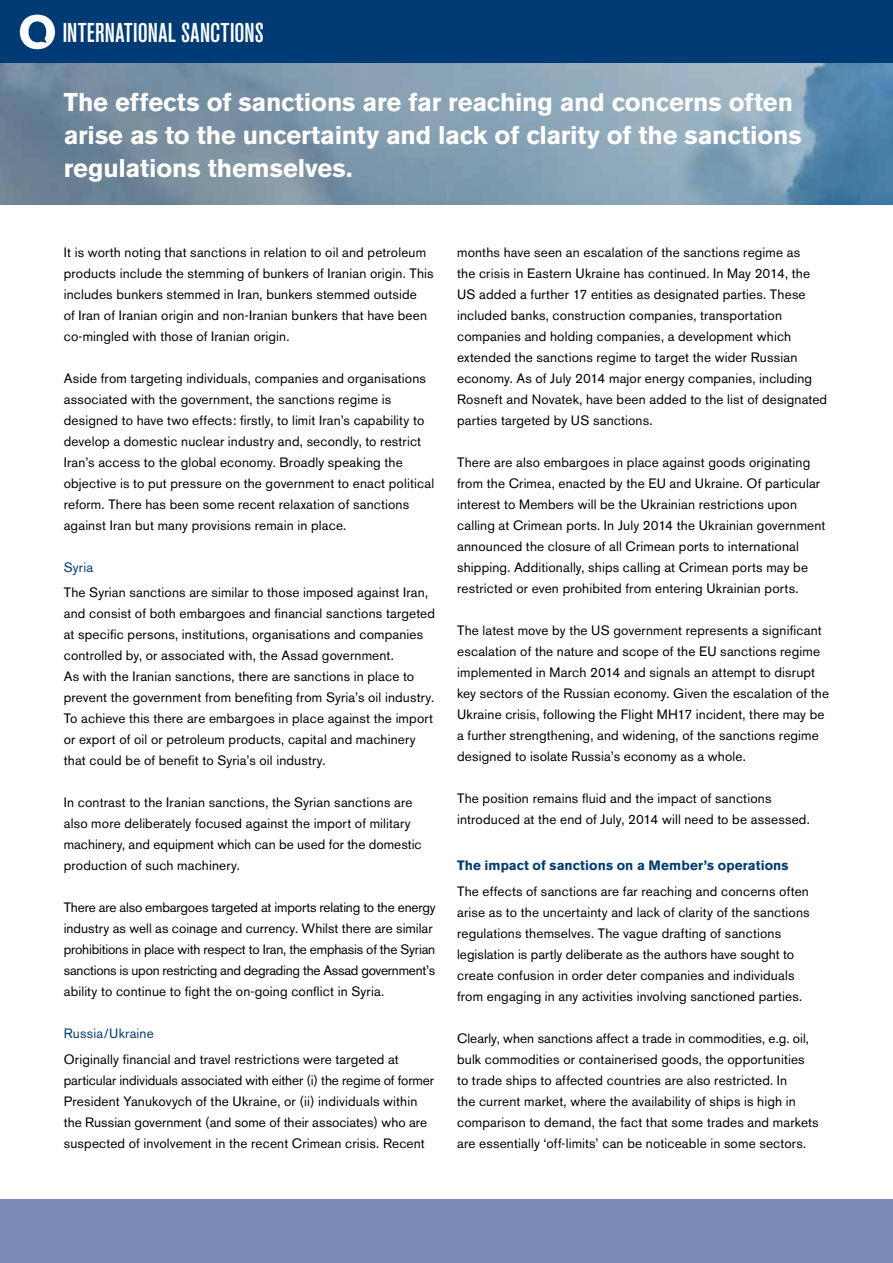
<style>
.page{position:relative;width:893px;height:1263px;background:#fff}
.page>*{position:absolute;margin:0;border:0;box-sizing:border-box;transform-origin:0 0}
.t1{font:500 condensed 27px "Akzidenz Grotesk BE";letter-spacing:.01em;color:#fff}
.t2{font:700 25.5px/33px "Akzidenz Grotesk BE";letter-spacing:-.005em;color:#fff}
.t3{font:13.5px/21px "Akzidenz Grotesk BE";letter-spacing:.01em;color:#000}
.t4{font:13.5px/21px "Akzidenz Grotesk BE";letter-spacing:-.01em;color:#000}
.t5{font:700 13.5px "Akzidenz Grotesk BE";letter-spacing:.01em;color:#003b75}
.t6{font:13.5px "Akzidenz Grotesk BE";letter-spacing:.015em;color:#003b75}
</style>
<div class="page">
<div style="left:0;top:1199px;width:893px;height:64px;background:#7b8bb6"></div>
<div style="left:0;top:0;width:893px;height:64px;background:#003b75"></div>
<svg style="left:20px;top:15px;width:35px;height:34px"></svg>
<img style="left:0;top:64px;width:893px;height:140px">
<h1 class="t1" style="left:63px;top:18px;width:203px">INTERNATIONAL SANCTIONS</h1>
<h2 class="t2" style="left:64px;top:85px;width:739px">The effects of sanctions are far reaching and concerns often arise as to the uncertainty and lack of clarity of the sanctions regulations themselves.</h2>
<p class="t3" style="left:64px;top:242px;width:371px">It is worth noting that sanctions in relation to oil and petroleum products include the stemming of bunkers of Iranian origin. This includes bunkers stemmed in Iran, bunkers stemmed outside<br>of Iran of Iranian origin and non-Iranian bunkers that have been co-mingled with those of Iranian origin.</p>
<p class="t3" style="left:64px;top:368px;width:372px">Aside from targeting individuals, companies and organisations associated with the government, the sanctions regime is designed to have two effects: firstly, to limit Iran’s capability to develop a domestic nuclear industry and, secondly, to restrict Iran’s access to the global economy. Broadly speaking the objective is to put pressure on the government to enact political reform. There has been some recent relaxation of sanctions against Iran but many provisions remain in place.</p>
<p class="t6" style="left:64px;top:559px;width:31px">Syria</p>
<p class="t3" style="left:64px;top:582px;width:373px">The Syrian sanctions are similar to those imposed against Iran, and consist of both embargoes and financial sanctions targeted at specific persons, institutions, organisations and companies controlled by, or associated with, the Assad government.<br>As with the Iranian sanctions, there are sanctions in place to prevent the government from benefiting from Syria’s oil industry.<br>To achieve this there are embargoes in place against the import or export of oil or petroleum products, capital and machinery that could be of benefit to Syria’s oil industry.</p>
<p class="t3" style="left:64px;top:792px;width:359px">In contrast to the Iranian sanctions, the Syrian sanctions are also more deliberately focused against the import of military machinery, and equipment which can be used for the domestic production of such machinery.</p>
<p class="t4" style="left:64px;top:897px;width:373px">There are also embargoes targeted at imports relating to the energy industry as well as coinage and currency. Whilst there are similar prohibitions in place with respect to Iran, the emphasis of the Syrian sanctions is upon restricting and degrading the Assad government’s ability to continue to fight the on-going conflict in Syria.</p>
<p class="t6" style="left:64px;top:1025px;width:92px">Russia/Ukraine</p>
<p class="t3" style="left:64px;top:1048px;width:372px">Originally financial and travel restrictions were targeted at particular individuals associated with either (i) the regime of former President Yanukovych of the Ukraine, or (ii) individuals within the Russian government (and some of their associates) who are suspected of involvement in the recent Crimean crisis. Recent</p>
<p class="t3" style="left:457px;top:242px;width:372px">months have seen an escalation of the sanctions regime as<br>the crisis in Eastern Ukraine has continued. In May 2014, the US added a further 17 entities as designated parties. These included banks, construction companies, transportation companies and holding companies, a development which extended the sanctions regime to target the wider Russian economy. As of July 2014 major energy companies, including Rosneft and Novatek, have been added to the list of designated parties targeted by US sanctions.</p>
<p class="t3" style="left:457px;top:452px;width:370px">There are also embargoes in place against goods originating from the Crimea, enacted by the EU and Ukraine. Of particular interest to Members will be the Ukrainian restrictions upon calling at Crimean ports. In July 2014 the Ukrainian government announced the closure of all Crimean ports to international shipping. Additionally, ships calling at Crimean ports may be restricted or even prohibited from entering Ukrainian ports.</p>
<p class="t3" style="left:457px;top:620px;width:374px">The latest move by the US government represents a significant escalation of the nature and scope of the EU sanctions regime implemented in March 2014 and signals an attempt to disrupt key sectors of the Russian economy. Given the escalation of the Ukraine crisis, following the Flight MH17 incident, there may be a further strengthening, and widening, of the sanctions regime designed to isolate Russia’s economy as a whole.</p>
<p class="t3" style="left:457px;top:788px;width:354px">The position remains fluid and the impact of sanctions introduced at the end of July, 2014 will need to be assessed.</p>
<p class="t5" style="left:457px;top:858px;width:333px">The impact of sanctions on a Member’s operations</p>
<p class="t3" style="left:457px;top:880px;width:354px">The effects of sanctions are far reaching and concerns often arise as to the uncertainty and lack of clarity of the sanctions regulations themselves. The vague drafting of sanctions legislation is partly deliberate as the authors have sought to create confusion in order deter companies and individuals from engaging in any activities involving sanctioned parties.</p>
<p class="t3" style="left:457px;top:1027px;width:363px">Clearly, when sanctions affect a trade in commodities, e.g. oil, bulk commodities or containerised goods, the opportunities to trade ships to affected countries are also restricted. In<br>the current market, where the availability of ships is high in comparison to demand, the fact that some trades and markets are essentially ‘off-limits’ can be noticeable in some sectors.</p>
</div>
